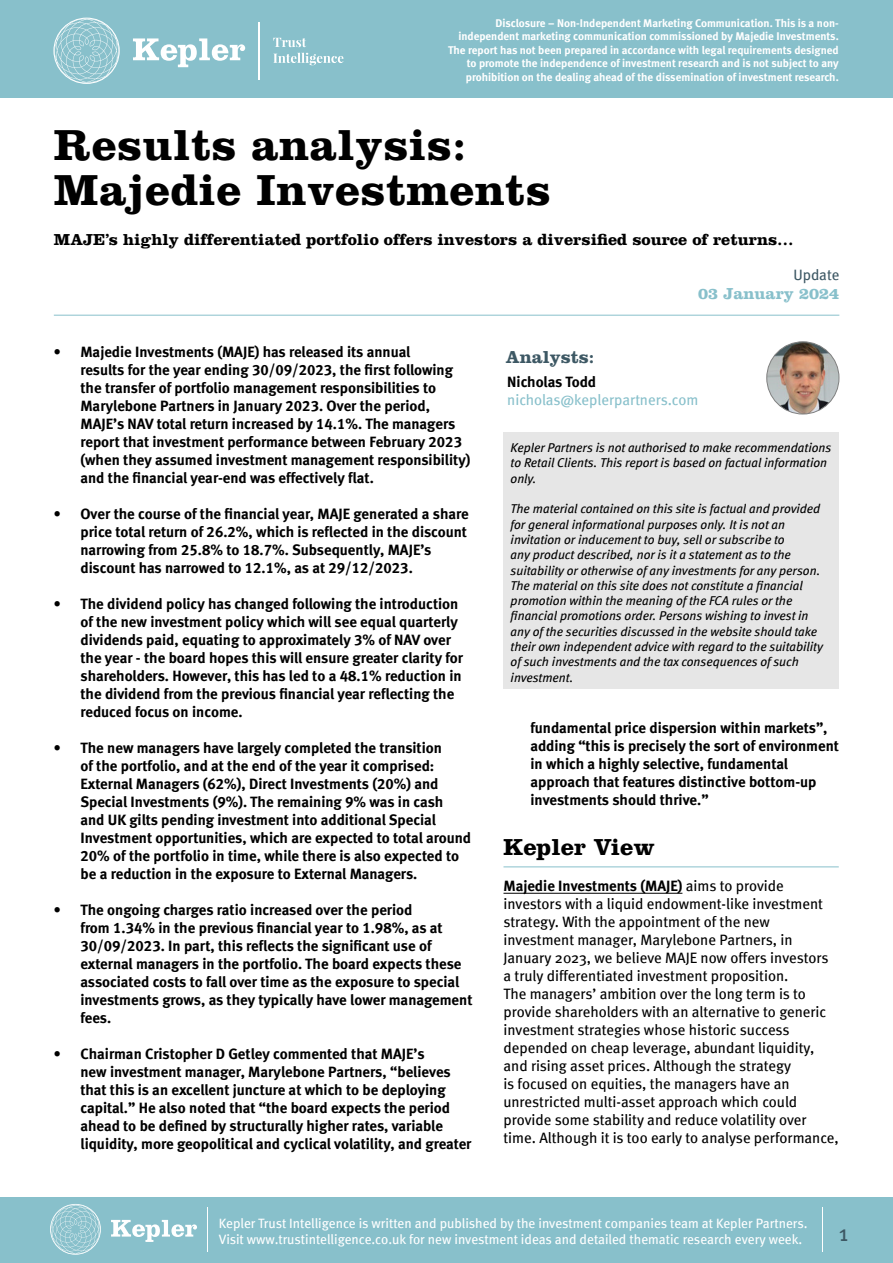
<style>
.page{position:relative;width:893px;height:1263px;background:#fff}
.page>*{position:absolute;margin:0;border:0;box-sizing:border-box;transform-origin:0 0}
.t1{font:700 45px/45px "Clarendon LT Std";letter-spacing:.01em;color:#000}
.t2{font:700 24px "Clarendon LT Std";color:#000}
.t3{font:22.5px "Meta";color:#3d5864}
.t4{font:700 18px "Clarendon LT Std";color:#3d5864}
.t5{font:700 16.5px "Clarendon LT Std";color:#000}
.t6{font:700 16.5px "Clarendon LT Std";color:#88c0cb}
.t7{font:15px/18px "Meta Bold LF";color:#000}
.t8{font:15px/18px "Meta";color:#000}
.t9{font:15px "Meta";letter-spacing:-.005em;color:#88c0cb}
.t10{font:700 15px "Meta";letter-spacing:-.005em;color:#000}
.t11{font:15px "Meta";letter-spacing:-.005em;color:#3d5864}
.t12{font:13.5px/16.2px "Meta";color:#fff}
.t13{font:italic 12.75px/15.3px "Meta Book LF";color:#000}
.t14{font:11.25px/13.5px "Meta Bold LF";color:#fff;text-align:right}
.s1{font-family:"Meta"}
</style>
<div class="page">
<div style="left:0;top:0;width:893px;height:98px;background:#88c0cb"></div>
<div style="left:0;top:1197px;width:893px;height:66px;background:#88c0cb"></div>
<svg style="left:111px;top:1220px;width:86px;height:22px"></svg>
<svg style="left:50px;top:1204px;width:51px;height:51px"></svg>
<hr style="left:207px;top:1207px;width:1px;height:44px;background:#fff">
<svg style="left:133px;top:38px;width:112px;height:29px"></svg>
<svg style="left:53px;top:18px;width:67px;height:66px"></svg>
<svg style="left:273px;top:38px;width:33px;height:9px"></svg>
<svg style="left:273px;top:53px;width:70px;height:12px"></svg>
<hr style="left:259px;top:22px;width:1px;height:58px;background:#fff">
<hr style="left:822px;top:1207px;width:1px;height:44px;background:#fff">
<hr style="left:54px;top:315px;width:785px;height:1px;background:#88c0cb">
<hr style="left:503px;top:866px;width:336px;height:1px;background:#88c0cb">
<hr style="left:503px;top:893px;width:179px;height:1px;background:#000">
<img style="left:767px;top:342px;width:72px;height:72px;border-radius:36px">
<div style="left:766px;top:341px;width:73px;height:73px;border:1px solid #808080;border-radius:50%"></div>
<div style="left:503px;top:433px;width:336px;height:256px;background:#e6e6e6"></div>
<p class="t14" style="left:448px;top:16px;width:392px">Disclosure – Non-Independent Marketing Communication. This is a non&shy;independent marketing communication commissioned by Majedie Investments.<br>The report has not been prepared in accordance with legal requirements designed to promote the independence of investment research and is not subject to any prohibition on the dealing ahead of the dissemination of investment research.</p>
<h1 class="t1" style="left:54px;top:122px;width:498px">Results analysis:<br>Majedie Investments</h1>
<p class="t5" style="left:54px;top:229px;width:741px">MAJE’s highly differentiated portfolio offers investors a diversified source of returns…</p>
<p class="t7" style="left:80px;top:342px;width:392px;text-indent:-27px"><span class="s1">•</span> Majedie Investments (MAJE) has released its annual<br>results for the year ending 30/09/2023, the first following the transfer of portfolio management responsibilities to Marylebone Partners in January 2023. Over the period, MAJE’s NAV total return increased by 14.1%. The managers report that investment performance between February 2023 (when they assumed investment management responsibility) and the financial year-end was effectively flat.</p>
<p class="t7" style="left:80px;top:504px;width:390px;text-indent:-27px"><span class="s1">•</span> Over the course of the financial year, MAJE generated a share price total return of 26.2%, which is reflected in the discount narrowing from 25.8% to 18.7%. Subsequently, MAJE’s discount has narrowed to 12.1%, as at 29/12/2023.</p>
<p class="t7" style="left:80px;top:594px;width:384px;text-indent:-27px"><span class="s1">•</span> The dividend policy has changed following the introduction of the new investment policy which will see equal quarterly dividends paid, equating to approximately 3% of NAV over the year - the board hopes this will ensure greater clarity for shareholders. However, this has led to a 48.1% reduction in the dividend from the previous financial year reflecting the reduced focus on income.</p>
<p class="t7" style="left:80px;top:738px;width:392px;text-indent:-27px"><span class="s1">•</span> The new managers have largely completed the transition<br>of the portfolio, and at the end of the year it comprised:<br>External Managers (62%), Direct Investments (20%) and Special Investments (9%). The remaining 9% was in cash and UK gilts pending investment into additional Special Investment opportunities, which are expected to total around 20% of the portfolio in time, while there is also expected to be a reduction in the exposure to External Managers.</p>
<p class="t7" style="left:80px;top:900px;width:394px;text-indent:-27px"><span class="s1">•</span> The ongoing charges ratio increased over the period<br>from 1.34% in the previous financial year to 1.98%, as at 30/09/2023. In part, this reflects the significant use of external managers in the portfolio. The board expects these associated costs to fall over time as the exposure to special investments grows, as they typically have lower management fees.</p>
<p class="t7" style="left:80px;top:1044px;width:393px;text-indent:-27px"><span class="s1">•</span> Chairman Cristopher D Getley commented that MAJE’s<br>new investment manager, Marylebone Partners, “believes that this is an excellent juncture at which to be deploying capital.” He also noted that “the board expects the period ahead to be defined by structurally higher rates, variable liquidity, more geopolitical and cyclical volatility, and greater</p>
<p class="t11" style="left:793px;top:266px;width:47px">Update</p>
<p class="t6" style="left:698px;top:284px;width:143px">03 January 2024</p>
<p class="t4" style="left:506px;top:346px;width:90px">Analysts:</p>
<p class="t10" style="left:507px;top:373px;width:90px">Nicholas Todd</p>
<p class="t9" style="left:507px;top:391px;width:193px">nicholas@keplerpartners.com</p>
<p class="t13" style="left:511px;top:440px;width:322px">Kepler Partners is not authorised to make recommendations to Retail Clients. This report is based on factual information only.</p>
<p class="t13" style="left:511px;top:501px;width:314px">The material contained on this site is factual and provided for general informational purposes only. It is not an invitation or inducement to buy, sell or subscribe to<br>any product described, nor is it a statement as to the suitability or otherwise of any investments for any person.<br>The material on this site does not constitute a financial promotion within the meaning of the FCA rules or the financial promotions order. Persons wishing to invest in any of the securities discussed in the website should take their own independent advice with regard to the suitability of such investments and the tax consequences of such investment.</p>
<p class="t7" style="left:530px;top:719px;width:310px">fundamental price dispersion within markets”, adding “this is precisely the sort of environment in which a highly selective, fundamental approach that features distinctive bottom-up investments should thrive.”</p>
<h2 class="t2" style="left:503px;top:833px;width:153px">Kepler View</h2>
<p class="t7" style="left:503px;top:877px;width:282px">Majedie Investments (MAJE) <span class="s1">aims to provide</span></p>
<p class="t8" style="left:503px;top:895px;width:337px">investors with a liquid endowment-like investment strategy. With the appointment of the new investment manager, Marylebone Partners, in January 2023, we believe MAJE now offers investors a truly differentiated investment proposition.<br>The managers’ ambition over the long term is to provide shareholders with an alternative to generic investment strategies whose historic success depended on cheap leverage, abundant liquidity, and rising asset prices. Although the strategy<br>is focused on equities, the managers have an unrestricted multi-asset approach which could provide some stability and reduce volatility over time. Although it is too early to analyse performance,</p>
<p class="t12" style="left:219px;top:1214px;width:590px">Kepler Trust Intelligence is written and published by the investment companies team at Kepler Partners.<br>Visit www.trustintelligence.co.uk for new investment ideas and detailed thematic research every week.</p>
<h3 class="t3" style="left:839px;top:1220px;width:11px">1</h3>
</div>
